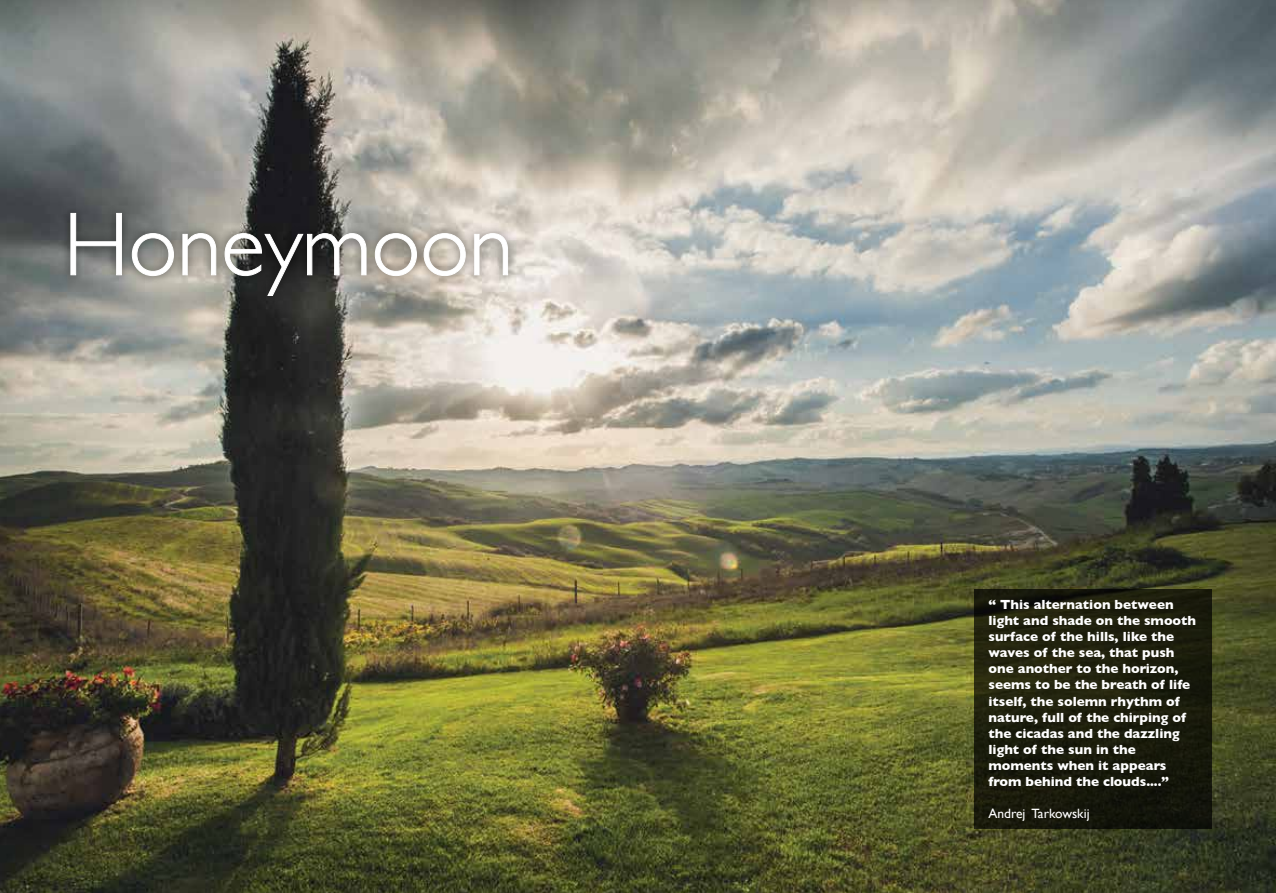
<style>
.page{position:relative;width:1276px;height:893px;background:#fff}
.page>*{position:absolute;margin:0;border:0;box-sizing:border-box;transform-origin:0 0}
.t1{font:300 90px "Gill Sans";color:#fff}
.t2{font:700 13.5px/16px "Gill Sans";color:#fff}
.t3{font:13.5px "Gill Sans";color:#fff}
</style>
<div class="page">
<img style="left:0;top:0;width:1276px;height:893px">
<div style="left:61px;top:204px;width:457px;height:101px;background:#000;opacity:.5"></div>
<svg style="left:70px;top:213px;width:52px;height:63px;background:#707272"></svg>
<svg style="left:132px;top:233px;width:42px;height:43px;background:#90918d"></svg>
<svg style="left:182px;top:233px;width:34px;height:43px"></svg>
<svg style="left:224px;top:233px;width:143px;height:63px;background:#595956"></svg>
<svg style="left:374px;top:233px;width:43px;height:43px;background:#ada69c"></svg>
<svg style="left:423px;top:233px;width:43px;height:43px;background:#c4bdb2"></svg>
<svg style="left:474px;top:233px;width:34px;height:43px"></svg>
<svg style="left:974px;top:589px;width:238px;height:239px;background:#1b1c0c"></svg>
<h1 class="t1" style="left:64px;top:174px;width:451px">Honeymoon</h1>
<p class="t2" style="left:988px;top:596px;width:209px">“ This alternation between light and shade on the smooth surface of the hills, like the waves of the sea, that push one another to the horizon, seems to be the breath of life itself, the solemn rhythm of nature, full of the chirping of the cicadas and the dazzling light of the sun in the moments when it appears from behind the clouds....”</p>
<p class="t3" style="left:988px;top:805px;width:103px">Andrej Tarkowskij</p>
</div>
